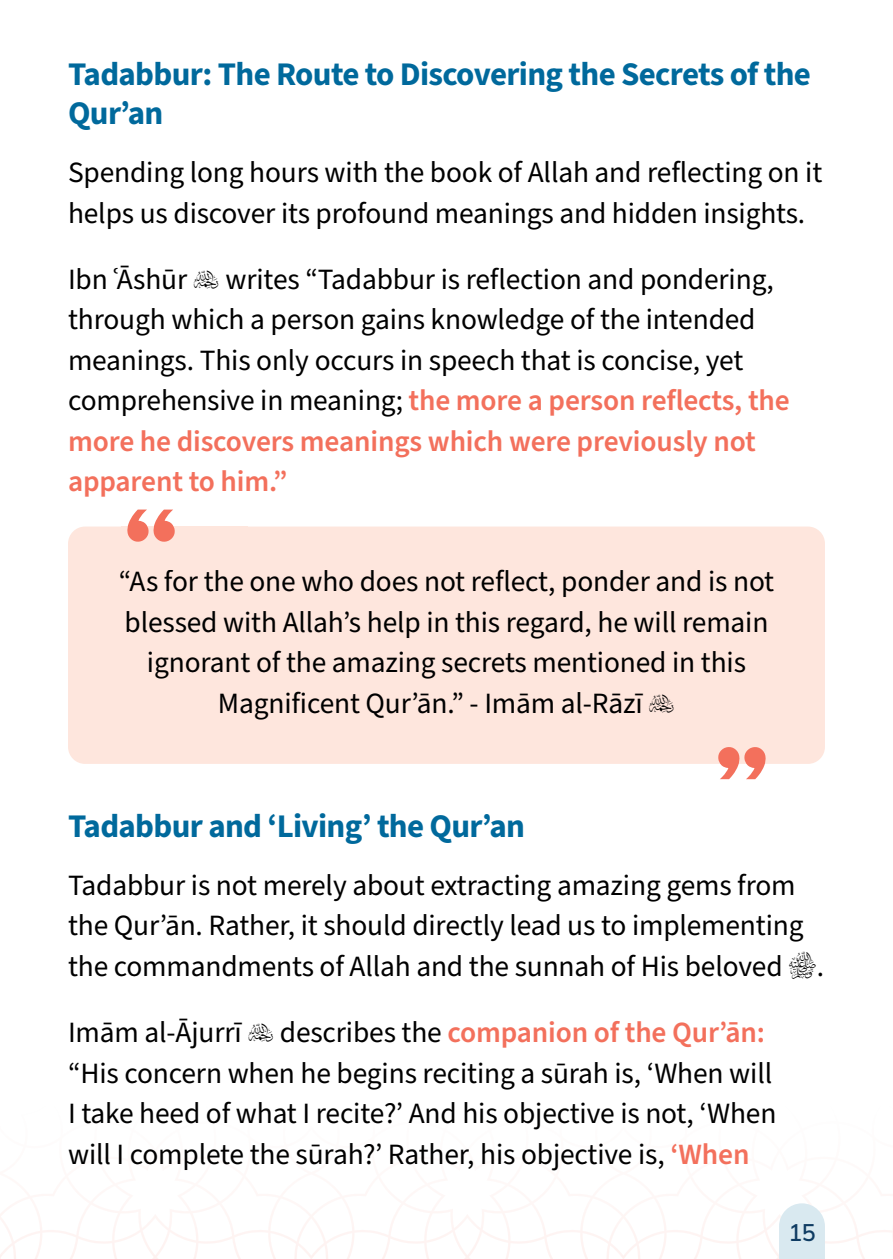
<style>
.page{position:relative;width:893px;height:1259px;background:#fff}
.page>*{position:absolute;margin:0;border:0;box-sizing:border-box;transform-origin:0 0}
.t1{font:700 33px/39.6px "Source Sans 3";letter-spacing:-.02em;color:#00699c}
.t2{font:29.4px/40.5px "Source Sans Pro";letter-spacing:-.005em;color:#000}
.t3{font:200 24px "Mulish";color:#0f3c63;scale:.96 1}
.s1{font-weight:600;color:#f3705c}
</style>
<div class="page">
<svg style="left:0;top:1212px;width:893px;height:47px"></svg>
<svg style="left:779px;top:1203px;width:46px;height:56px"></svg>
<div style="left:68px;top:526px;width:757px;height:238px;background:#fee6dd;border-radius:17px"></div>
<svg style="left:127px;top:509px;width:48px;height:33px"></svg>
<svg style="left:718px;top:747px;width:48px;height:32px"></svg>
<p class="t1" style="left:68px;top:55px;width:744px">Tadabbur: The Route to Discovering the Secrets of the<br>Qur’an</p>
<p class="t2" style="left:68px;top:153px;width:756px">Spending long hours with the book of Allah and reflecting on it helps us discover its profound meanings and hidden insights.</p>
<p class="t2" style="left:68px;top:259px;width:121px">Ibn ʿĀshūr</p>
<p class="t2" style="left:68px;top:259px;width:723px;text-indent:157px">writes “Tadabbur is reflection and pondering, through which a person gains knowledge of the intended meanings. This only occurs in speech that is concise, yet comprehensive in meaning; <span class="s1">the more a person reflects, the more he discovers meanings which were previously not apparent to him.”</span></p>
<p class="t2" style="left:119px;top:562px;width:657px">“As for the one who does not reflect, ponder and is not</p>
<p class="t2" style="left:125px;top:602px;width:645px">blessed with Allah’s help in this regard, he will remain</p>
<p class="t2" style="left:147px;top:643px;width:600px">ignorant of the amazing secrets mentioned in this</p>
<p class="t2" style="left:218px;top:683px;width:426px">Magnificent Qur’ān.” - Imām al-Rāzī</p>
<p class="t1" style="left:68px;top:807px;width:458px">Tadabbur and ‘Living’ the Qur’an</p>
<p class="t2" style="left:68px;top:866px;width:758px">Tadabbur is not merely about extracting amazing gems from the Qur’ān. Rather, it should directly lead us to implementing the commandments of Allah and the sunnah of His beloved .</p>
<p class="t2" style="left:68px;top:1013px;width:175px">Imām al-Ājurrī</p>
<p class="t2" style="left:68px;top:1013px;width:710px;text-indent:212px">describes the <span class="s1">companion of the Qur’ān: </span>“His concern when he begins reciting a sūrah is, ‘When will I take heed of what I recite?’ And his objective is not, ‘When will I complete the sūrah?’ Rather, his objective is, <span class="s1">‘When</span></p>
<p class="t3" style="left:788px;top:1215px;width:30px">15</p>
</div>
